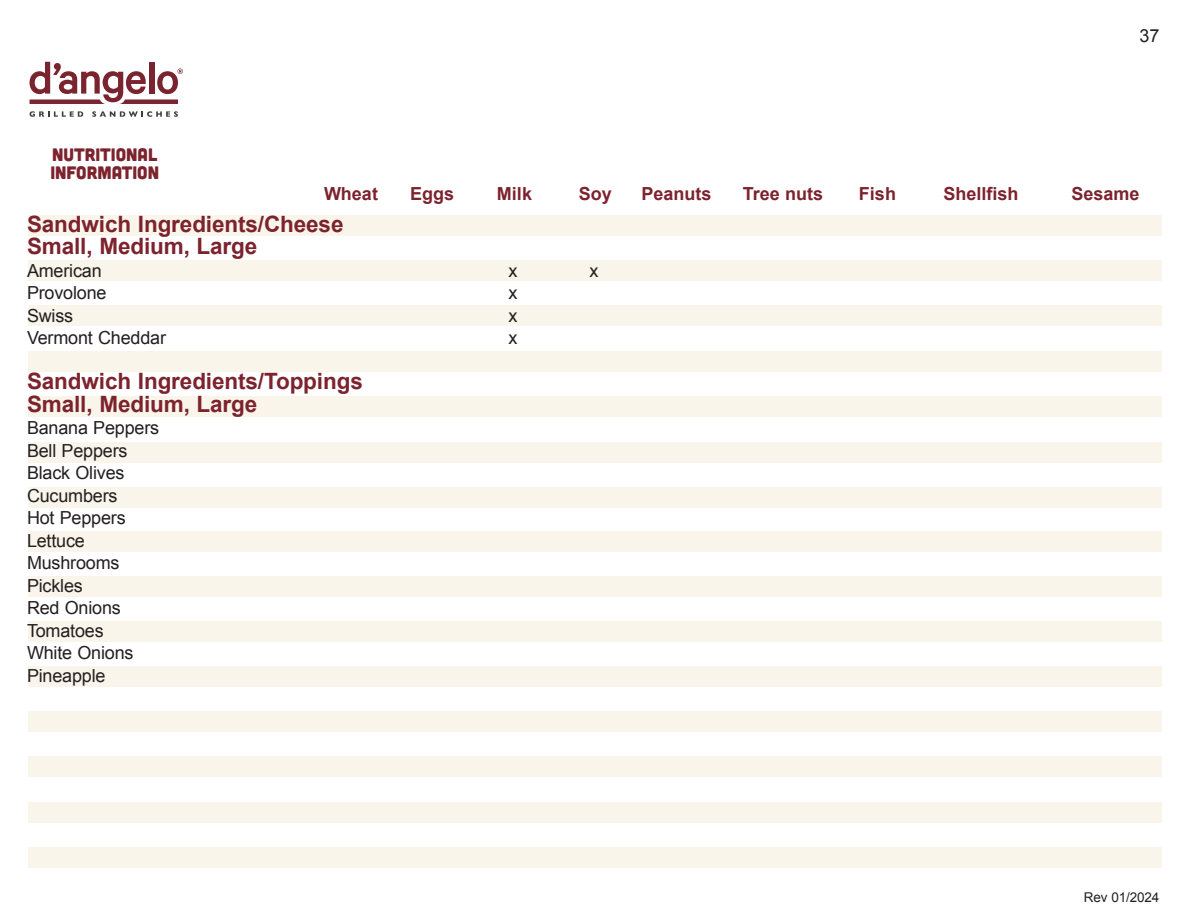
<style>
.page{position:relative;width:1188px;height:918px;background:#fff}
.page>*{position:absolute;margin:0;border:0;box-sizing:border-box;transform-origin:0 0}
.body_Copy{font:700 22.5px "Arial";letter-spacing:-.005em;color:#7c232e}
.body_Copy-2{font:18px "Arial";letter-spacing:-.01em;color:#231f20}
.t1{font:700 18px "Arial";color:#7c232e}
.t2{font:18px/18px "Cubano";color:#7c232e}
.body_Copy-3{font:13.5px "Arial";letter-spacing:-.01em;color:#231f20}
</style>
<div class="page">
<div style="left:28px;top:215px;width:1134px;height:20px;background:#f9f5ea"></div>
<div style="left:28px;top:260px;width:1134px;height:21px;background:#f9f5ea"></div>
<div style="left:28px;top:306px;width:1134px;height:20px;background:#f9f5ea"></div>
<div style="left:28px;top:351px;width:1134px;height:20px;background:#f9f5ea"></div>
<div style="left:28px;top:397px;width:1134px;height:20px;background:#f9f5ea"></div>
<div style="left:28px;top:442px;width:1134px;height:20px;background:#f9f5ea"></div>
<div style="left:28px;top:487px;width:1134px;height:21px;background:#f9f5ea"></div>
<div style="left:28px;top:531px;width:1134px;height:20px;background:#f9f5ea"></div>
<div style="left:28px;top:576px;width:1134px;height:21px;background:#f9f5ea"></div>
<div style="left:28px;top:622px;width:1134px;height:20px;background:#f9f5ea"></div>
<div style="left:28px;top:666px;width:1134px;height:20px;background:#f9f5ea"></div>
<div style="left:28px;top:711px;width:1134px;height:21px;background:#f9f5ea"></div>
<div style="left:28px;top:757px;width:1134px;height:20px;background:#f9f5ea"></div>
<div style="left:28px;top:802px;width:1134px;height:20px;background:#f9f5ea"></div>
<div style="left:28px;top:847px;width:1134px;height:21px;background:#f9f5ea"></div>
<svg style="left:30px;top:111px;width:53px;height:6px"></svg>
<svg style="left:92px;top:111px;width:86px;height:6px"></svg>
<svg style="left:30px;top:62px;width:153px;height:42px"></svg>
<p class="t2" style="left:50px;top:145px;width:110px">NUTRITIONAL<br>INFORMATION</p>
<p class="body_Copy-2" style="left:1140px;top:23px;width:21px">37</p>
<p class="t1" style="left:324px;top:182px;width:55px">Wheat</p>
<p class="t1" style="left:410px;top:182px;width:46px">Eggs</p>
<p class="t1" style="left:497px;top:182px;width:37px">Milk</p>
<p class="t1" style="left:579px;top:182px;width:35px">Soy</p>
<p class="t1" style="left:641px;top:182px;width:72px">Peanuts</p>
<p class="t1" style="left:743px;top:182px;width:82px">Tree nuts</p>
<p class="t1" style="left:859px;top:182px;width:39px">Fish</p>
<p class="t1" style="left:943px;top:182px;width:77px">Shellfish</p>
<p class="t1" style="left:1071px;top:182px;width:70px">Sesame</p>
<p class="body_Copy" style="left:27px;top:209px;width:318px">Sandwich Ingredients/Cheese</p>
<p class="body_Copy" style="left:27px;top:232px;width:232px">Small, Medium, Large</p>
<p class="body_Copy-2" style="left:27px;top:259px;width:76px">American</p>
<p class="body_Copy-2" style="left:509px;top:259px;width:10px">x</p>
<p class="body_Copy-2" style="left:590px;top:259px;width:10px">x</p>
<p class="body_Copy-2" style="left:27px;top:281px;width:81px">Provolone</p>
<p class="body_Copy-2" style="left:508px;top:281px;width:10px">x</p>
<p class="body_Copy-2" style="left:27px;top:304px;width:48px">Swiss</p>
<p class="body_Copy-2" style="left:508px;top:304px;width:10px">x</p>
<p class="body_Copy-2" style="left:27px;top:326px;width:141px">Vermont Cheddar</p>
<p class="body_Copy-2" style="left:508px;top:326px;width:10px">x</p>
<p class="body_Copy" style="left:27px;top:367px;width:337px">Sandwich Ingredients/Toppings</p>
<p class="body_Copy" style="left:27px;top:389px;width:232px">Small, Medium, Large</p>
<p class="body_Copy-2" style="left:27px;top:416px;width:134px">Banana Peppers</p>
<p class="body_Copy-2" style="left:27px;top:439px;width:102px">Bell Peppers</p>
<p class="body_Copy-2" style="left:27px;top:461px;width:99px">Black Olives</p>
<p class="body_Copy-2" style="left:27px;top:484px;width:92px">Cucumbers</p>
<p class="body_Copy-2" style="left:27px;top:506px;width:100px">Hot Peppers</p>
<p class="body_Copy-2" style="left:27px;top:529px;width:59px">Lettuce</p>
<p class="body_Copy-2" style="left:27px;top:551px;width:94px">Mushrooms</p>
<p class="body_Copy-2" style="left:27px;top:574px;width:57px">Pickles</p>
<p class="body_Copy-2" style="left:27px;top:596px;width:95px">Red Onions</p>
<p class="body_Copy-2" style="left:27px;top:619px;width:78px">Tomatoes</p>
<p class="body_Copy-2" style="left:27px;top:641px;width:108px">White Onions</p>
<p class="body_Copy-2" style="left:27px;top:664px;width:80px">Pineapple</p>
<p class="body_Copy-3" style="left:1084px;top:889px;width:77px">Rev 01/2024</p>
</div>
